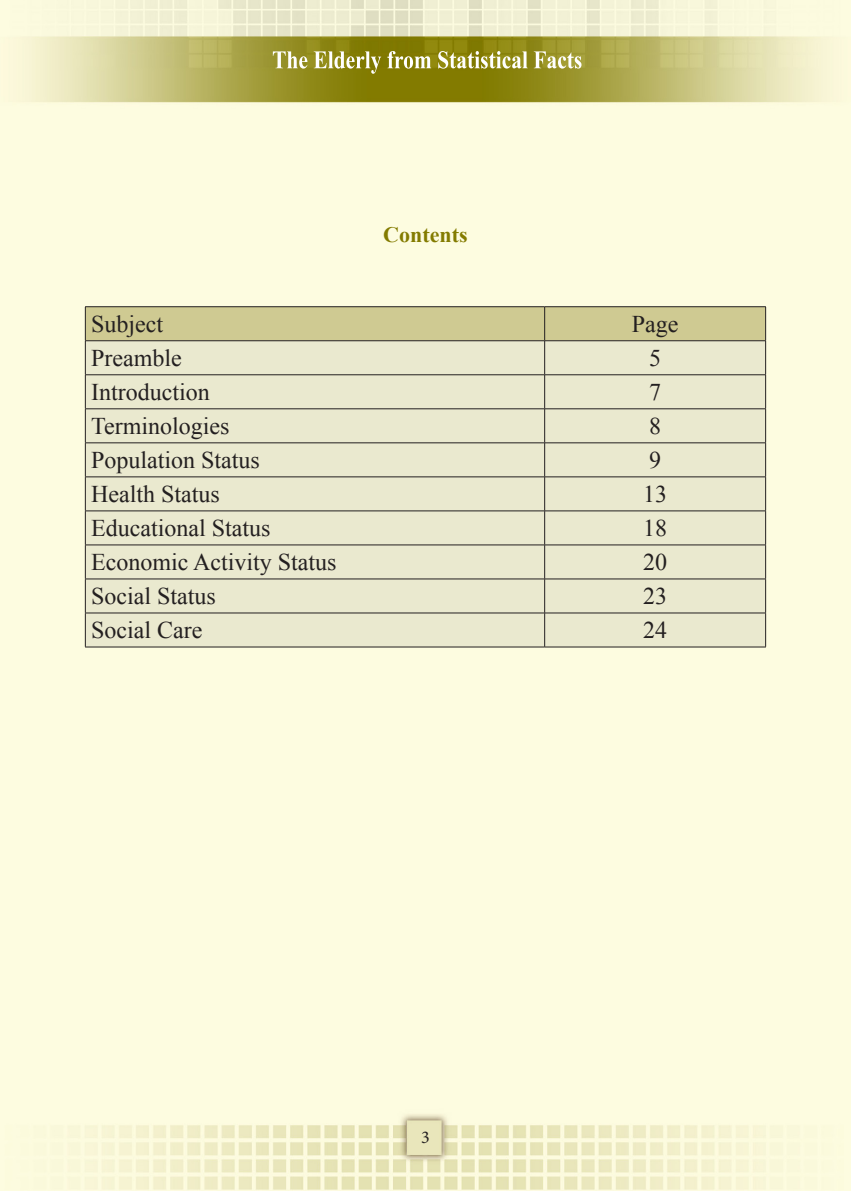
<style>
.page{position:relative;width:851px;height:1191px;background:#fff}
.page>*{position:absolute;margin:0;border:0;box-sizing:border-box;transform-origin:0 0}
.t1{font:24px "Times New Roman";color:#231f20}
.t2{font:700 22px "Times New Roman";color:#837b00}
.t3{font:18px "Minion Pro";color:#231f20}
</style>
<div class="page">
<img style="left:0;top:0;width:850px;height:1191px">
<svg style="left:273px;top:51px;width:308px;height:23px"></svg>
<div style="left:86px;top:307px;width:679px;height:33px;background:#cfca92"></div>
<div style="left:86px;top:341px;width:679px;height:305px;background:#eae9cf"></div>
<hr style="left:85px;top:341px;width:1px;height:33px;background:#231f20">
<hr style="left:544px;top:341px;width:1px;height:33px;background:#231f20">
<hr style="left:765px;top:341px;width:1px;height:33px;background:#231f20">
<hr style="left:85px;top:374px;width:459px;height:1px;background:#231f20">
<hr style="left:85px;top:375px;width:1px;height:33px;background:#231f20">
<hr style="left:544px;top:374px;width:221px;height:1px;background:#231f20">
<hr style="left:544px;top:375px;width:1px;height:33px;background:#231f20">
<hr style="left:765px;top:375px;width:1px;height:33px;background:#231f20">
<hr style="left:85px;top:408px;width:459px;height:1px;background:#231f20">
<hr style="left:85px;top:409px;width:1px;height:33px;background:#231f20">
<hr style="left:544px;top:408px;width:221px;height:1px;background:#231f20">
<hr style="left:544px;top:409px;width:1px;height:33px;background:#231f20">
<hr style="left:765px;top:409px;width:1px;height:33px;background:#231f20">
<hr style="left:85px;top:442px;width:459px;height:1px;background:#231f20">
<hr style="left:85px;top:443px;width:1px;height:33px;background:#231f20">
<hr style="left:544px;top:442px;width:221px;height:1px;background:#231f20">
<hr style="left:544px;top:443px;width:1px;height:33px;background:#231f20">
<hr style="left:765px;top:443px;width:1px;height:33px;background:#231f20">
<hr style="left:85px;top:476px;width:459px;height:1px;background:#231f20">
<hr style="left:85px;top:477px;width:1px;height:33px;background:#231f20">
<hr style="left:544px;top:476px;width:221px;height:1px;background:#231f20">
<hr style="left:544px;top:477px;width:1px;height:33px;background:#231f20">
<hr style="left:765px;top:477px;width:1px;height:33px;background:#231f20">
<hr style="left:85px;top:510px;width:459px;height:1px;background:#231f20">
<hr style="left:85px;top:511px;width:1px;height:33px;background:#231f20">
<hr style="left:544px;top:510px;width:221px;height:1px;background:#231f20">
<hr style="left:544px;top:511px;width:1px;height:33px;background:#231f20">
<hr style="left:765px;top:511px;width:1px;height:33px;background:#231f20">
<hr style="left:85px;top:544px;width:459px;height:1px;background:#231f20">
<hr style="left:85px;top:545px;width:1px;height:33px;background:#231f20">
<hr style="left:544px;top:544px;width:221px;height:1px;background:#231f20">
<hr style="left:544px;top:545px;width:1px;height:33px;background:#231f20">
<hr style="left:765px;top:545px;width:1px;height:33px;background:#231f20">
<hr style="left:85px;top:578px;width:459px;height:1px;background:#231f20">
<hr style="left:85px;top:579px;width:1px;height:34px;background:#231f20">
<hr style="left:85px;top:612px;width:459px;height:1px;background:#231f20">
<hr style="left:85px;top:613px;width:1px;height:34px;background:#231f20">
<hr style="left:85px;top:646px;width:459px;height:1px;background:#231f20">
<hr style="left:544px;top:578px;width:221px;height:1px;background:#231f20">
<hr style="left:544px;top:579px;width:1px;height:34px;background:#231f20">
<hr style="left:765px;top:579px;width:1px;height:34px;background:#231f20">
<hr style="left:544px;top:612px;width:221px;height:1px;background:#231f20">
<hr style="left:544px;top:613px;width:1px;height:34px;background:#231f20">
<hr style="left:765px;top:613px;width:1px;height:34px;background:#231f20">
<hr style="left:544px;top:646px;width:221px;height:1px;background:#231f20">
<hr style="left:85px;top:306px;width:459px;height:1px;background:#231f20">
<hr style="left:85px;top:307px;width:1px;height:33px;background:#231f20">
<hr style="left:85px;top:340px;width:459px;height:1px;background:#231f20">
<hr style="left:544px;top:306px;width:221px;height:1px;background:#231f20">
<hr style="left:544px;top:307px;width:1px;height:33px;background:#231f20">
<hr style="left:765px;top:307px;width:1px;height:33px;background:#231f20">
<hr style="left:544px;top:340px;width:221px;height:1px;background:#231f20">
<p class="t2" style="left:383px;top:219px;width:86px">Contents</p>
<p class="t1" style="left:91px;top:308px;width:73px">Subject</p>
<p class="t1" style="left:631px;top:308px;width:48px">Page</p>
<p class="t1" style="left:91px;top:342px;width:92px">Preamble</p>
<p class="t1" style="left:649px;top:342px;width:13px">5</p>
<p class="t1" style="left:91px;top:376px;width:120px">Introduction</p>
<p class="t1" style="left:649px;top:376px;width:13px">7</p>
<p class="t1" style="left:91px;top:410px;width:140px">Terminologies</p>
<p class="t1" style="left:649px;top:410px;width:13px">8</p>
<p class="t1" style="left:91px;top:444px;width:170px">Population Status</p>
<p class="t1" style="left:649px;top:444px;width:13px">9</p>
<p class="t1" style="left:91px;top:478px;width:130px">Health Status</p>
<p class="t1" style="left:643px;top:478px;width:25px">13</p>
<p class="t1" style="left:91px;top:512px;width:181px">Educational Status</p>
<p class="t1" style="left:643px;top:512px;width:25px">18</p>
<p class="t1" style="left:91px;top:546px;width:247px">Economic Activity Status</p>
<p class="t1" style="left:643px;top:546px;width:25px">20</p>
<p class="t1" style="left:91px;top:580px;width:126px">Social Status</p>
<p class="t1" style="left:643px;top:580px;width:25px">23</p>
<p class="t1" style="left:91px;top:614px;width:113px">Social Care</p>
<p class="t1" style="left:643px;top:614px;width:25px">24</p>
<p class="t3" style="left:421px;top:1125px;width:10px">3</p>
</div>
